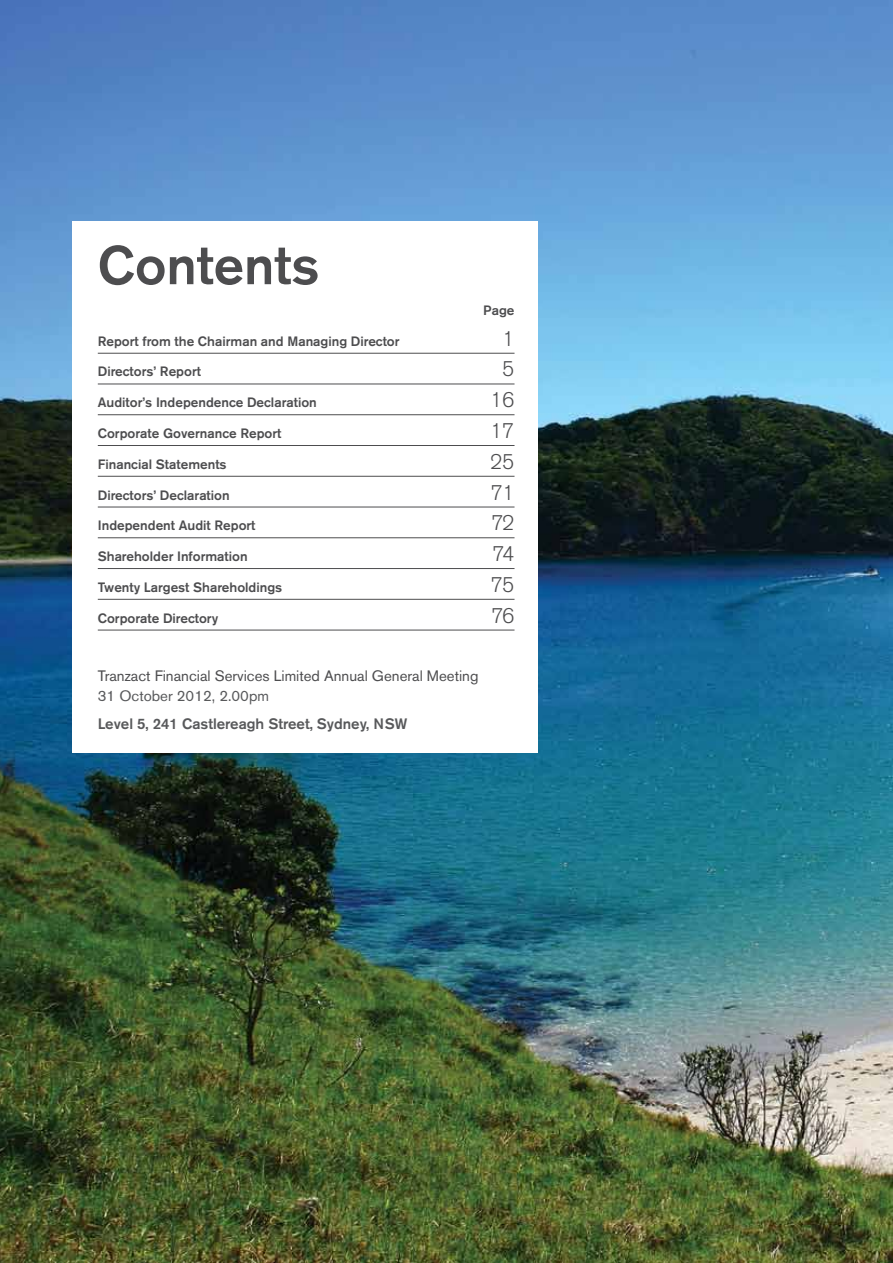
<style>
.page{position:relative;width:893px;height:1263px;background:#fff}
.page>*{position:absolute;margin:0;border:0;box-sizing:border-box;transform-origin:0 0}
.t1{font:500 54px "Akzidenz Grotesk BE";color:#4d4d4f}
.t2{font:300 21px "Akzidenz Grotesk BE";letter-spacing:-.04em;color:#4d4d4f}
.t3{font:15px "Akzidenz Grotesk BE";color:#4d4d4f}
.t4{font:500 15px "Akzidenz Grotesk BE";color:#58595b}
.t5{font:15px "Akzidenz Grotesk BE";color:#58595b}
.t6{font:500 13.5px "Akzidenz Grotesk BE";color:#4d4d4f}
</style>
<div class="page">
<img style="left:0;top:0;width:893px;height:1263px">
<div style="left:72px;top:221px;width:466px;height:532px;background:#fff"></div>
<hr style="left:98px;top:353px;width:416px;height:1px;background:#4d4d4f">
<hr style="left:98px;top:384px;width:416px;height:1px;background:#4d4d4f">
<hr style="left:98px;top:414px;width:416px;height:1px;background:#4d4d4f">
<hr style="left:98px;top:445px;width:416px;height:1px;background:#4d4d4f">
<hr style="left:98px;top:476px;width:416px;height:1px;background:#4d4d4f">
<hr style="left:98px;top:507px;width:416px;height:1px;background:#4d4d4f">
<hr style="left:98px;top:537px;width:416px;height:1px;background:#4d4d4f">
<hr style="left:98px;top:568px;width:416px;height:1px;background:#4d4d4f">
<hr style="left:98px;top:599px;width:416px;height:1px;background:#4d4d4f">
<hr style="left:98px;top:630px;width:416px;height:1px;background:#4d4d4f">
<h1 class="t1" style="left:98px;top:232px;width:223px">Contents</h1>
<p class="t6" style="left:483px;top:302px;width:33px">Page</p>
<p class="t6" style="left:98px;top:333px;width:303px">Report from the Chairman and Managing Director</p>
<h2 class="t2" style="left:502px;top:327px;width:14px">1</h2>
<p class="t6" style="left:98px;top:363px;width:105px">Directors’ Report</p>
<h2 class="t2" style="left:502px;top:357px;width:14px">5</h2>
<p class="t6" style="left:98px;top:394px;width:221px">Auditor’s Independence Declaration</p>
<h2 class="t2" style="left:490px;top:388px;width:26px">16</h2>
<p class="t6" style="left:98px;top:425px;width:185px">Corporate Governance Report</p>
<h2 class="t2" style="left:490px;top:419px;width:26px">17</h2>
<p class="t6" style="left:98px;top:456px;width:130px">Financial Statements</p>
<h2 class="t2" style="left:490px;top:450px;width:26px">25</h2>
<p class="t6" style="left:98px;top:486px;width:133px">Directors’ Declaration</p>
<h2 class="t2" style="left:491px;top:480px;width:25px">71</h2>
<p class="t6" style="left:98px;top:517px;width:159px">Independent Audit Report</p>
<h2 class="t2" style="left:491px;top:511px;width:25px">72</h2>
<p class="t6" style="left:98px;top:548px;width:151px">Shareholder Information</p>
<h2 class="t2" style="left:493px;top:542px;width:23px">74</h2>
<p class="t6" style="left:98px;top:579px;width:186px">Twenty Largest Shareholdings</p>
<h2 class="t2" style="left:491px;top:573px;width:25px">75</h2>
<p class="t6" style="left:98px;top:609px;width:122px">Corporate Directory</p>
<h2 class="t2" style="left:491px;top:603px;width:25px">76</h2>
<p class="t3" style="left:98px;top:667px;width:382px">Tranzact Financial Services Limited Annual General Meeting</p>
<p class="t5" style="left:98px;top:687px;width:173px">31 October 2012, 2.00pm</p>
<p class="t4" style="left:98px;top:714px;width:311px">Level 5, 241 Castlereagh Street, Sydney, NSW</p>
</div>
